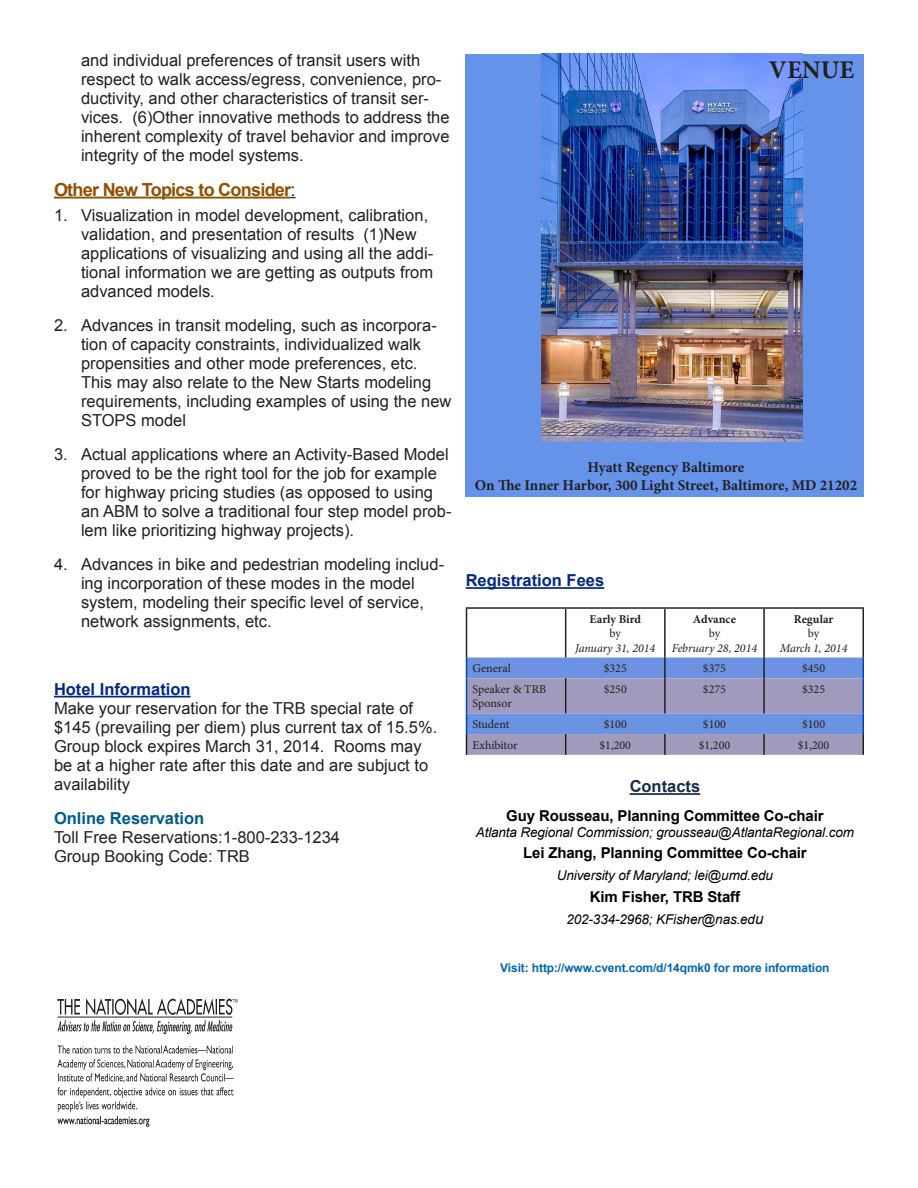
<style>
.page{position:relative;width:918px;height:1188px;background:#fff}
.page>*{position:absolute;margin:0;border:0;box-sizing:border-box;transform-origin:0 0}
.t1{font:700 25.5px "Minion Pro";color:#231f20}
.t2{font:700 18px "Arial";letter-spacing:-.04em;color:#8f5100}
.List_Paragraph{font:16.5px/19px "Arial";color:#231f20}
.List_Paragraph-2{font:700 16.5px "Arial";color:#032785}
.t3{font:700 16.5px "Arial";color:#172c4b}
.t4{font:700 15px "Arial";letter-spacing:-.01em;color:#000}
.t5{font:700 15px "Minion Pro";color:#231f20}
.t6{font:italic 13.5px "Arial";letter-spacing:-.01em;color:#000}
.t7{font:12px/14.4px "Minion Pro";color:#231f20}
.t8{font:700 12px "Arial";letter-spacing:-.01em;color:#0167b4}
.t9{font:italic 12px "Minion Pro";color:#231f20}
.t10{font:700 12px "Minion Pro";color:#231f20}
.s1{font-weight:400;color:#231f20}
.s2{font-weight:700;color:#032785}
.s3{font-weight:700;color:#005b8e}
.s4{font-size:15px}
</style>
<div class="page">
<div style="left:466px;top:54px;width:398px;height:443px;background:#6593e9"></div>
<hr style="left:54px;top:197px;width:237px;height:2px;background:#8f5100">
<hr style="left:54px;top:696px;width:137px;height:2px;background:#032785">
<hr style="left:466px;top:587px;width:138px;height:2px;background:#032785">
<hr style="left:565px;top:609px;width:1px;height:49px;background:#231f20">
<hr style="left:664px;top:609px;width:2px;height:49px;background:#231f20">
<hr style="left:763px;top:609px;width:2px;height:49px;background:#231f20">
<hr style="left:466px;top:607px;width:100px;height:2px;background:#231f20">
<hr style="left:466px;top:609px;width:1px;height:49px;background:#231f20">
<hr style="left:566px;top:607px;width:99px;height:2px;background:#231f20">
<hr style="left:665px;top:607px;width:99px;height:2px;background:#231f20">
<hr style="left:764px;top:607px;width:100px;height:2px;background:#231f20">
<hr style="left:862px;top:609px;width:2px;height:49px;background:#231f20">
<hr style="left:862px;top:658px;width:2px;height:20px;background:#0046ae">
<hr style="left:862px;top:678px;width:2px;height:35px;background:#0046ae">
<hr style="left:862px;top:713px;width:2px;height:21px;background:#0046ae">
<svg style="left:466px;top:658px;width:397px;height:97px;background:#8996cb"></svg>
<hr style="left:664px;top:734px;width:2px;height:21px;background:#231f20">
<hr style="left:763px;top:734px;width:2px;height:21px;background:#231f20">
<hr style="left:862px;top:734px;width:2px;height:21px;background:#231f20">
<hr style="left:630px;top:793px;width:70px;height:2px;background:#172c4b">
<img style="left:541px;top:54px;width:261px;height:388px">
<img style="left:57px;top:998px;width:181px;height:129px">
<p class="List_Paragraph" style="left:81px;top:51px;width:370px">and individual preferences of transit users with respect to walk access/egress, convenience, pro&shy;ductivity, and other characteristics of transit ser&shy;vices. (6)Other innovative methods to address the inherent complexity of travel behavior and improve integrity of the model systems.</p>
<p class="t2" style="left:54px;top:178px;width:243px">Other New Topics to Consider<span class="s1">:</span></p>
<p class="List_Paragraph" style="left:81px;top:206px;width:354px;text-indent:-27px">1. Visualization in model development, calibration, validation, and presentation of results (1)New applications of visualizing and using all the addi&shy;tional information we are getting as outputs from advanced models.</p>
<p class="List_Paragraph" style="left:81px;top:316px;width:372px;text-indent:-27px">2. Advances in transit modeling, such as incorpora&shy;tion of capacity constraints, individualized walk propensities and other mode preferences, etc.<br>This may also relate to the New Starts modeling requirements, including examples of using the new STOPS model</p>
<p class="List_Paragraph" style="left:81px;top:445px;width:372px;text-indent:-27px">3. Actual applications where an Activity-Based Model proved to be the right tool for the job for example for highway pricing studies (as opposed to using an ABM to solve a traditional four step model prob&shy;lem like prioritizing highway projects).</p>
<p class="List_Paragraph" style="left:81px;top:555px;width:365px;text-indent:-27px">4. Advances in bike and pedestrian modeling includ&shy;ing incorporation of these modes in the model system, modeling their specific level of service, network assignments, etc.</p>
<p class="List_Paragraph" style="left:54px;top:680px;width:385px"><span class="s2">Hotel Information<br></span>Make your reservation for the TRB special rate of $145 (prevailing per diem) plus current tax of 15.5%.<br>Group block expires March 31, 2014. Rooms may be at a higher rate after this date and are subjuct to availability</p>
<p class="List_Paragraph" style="left:54px;top:809px;width:288px"><span class="s3">Online Reservation<br></span>Toll Free Reservations:1-800-233-1234<br>Group Booking Code: TRB</p>
<p class="t1" style="left:769px;top:52px;width:87px">VENUE</p>
<p class="t5" style="left:588px;top:456px;width:158px">Hyatt Regency Baltimore</p>
<p class="t5" style="left:475px;top:474px;width:384px">On The Inner Harbor, 300 Light Street, Baltimore, MD 21202</p>
<p class="List_Paragraph-2" style="left:466px;top:570px;width:140px">Registration Fees</p>
<p class="t10" style="left:590px;top:610px;width:53px">Early Bird</p>
<p class="t7" style="left:610px;top:626px;width:13px">by</p>
<p class="t9" style="left:575px;top:640px;width:82px">January 31, 2014</p>
<p class="t10" style="left:693px;top:610px;width:44px">Advance</p>
<p class="t7" style="left:709px;top:626px;width:13px">by</p>
<p class="t9" style="left:672px;top:640px;width:87px">February 28, 2014</p>
<p class="t10" style="left:794px;top:610px;width:41px">Regular</p>
<p class="t7" style="left:808px;top:626px;width:13px">by</p>
<p class="t9" style="left:780px;top:640px;width:69px">March 1, 2014</p>
<p class="t7" style="left:472px;top:661px;width:40px">General</p>
<p class="t7" style="left:604px;top:661px;width:25px">$325</p>
<p class="t7" style="left:703px;top:661px;width:25px">$375</p>
<p class="t7" style="left:802px;top:661px;width:25px">$450</p>
<p class="t7" style="left:472px;top:682px;width:75px">Speaker &amp; TRB<br>Sponsor</p>
<p class="t7" style="left:604px;top:682px;width:25px">$250</p>
<p class="t7" style="left:703px;top:682px;width:25px">$275</p>
<p class="t7" style="left:802px;top:682px;width:25px">$325</p>
<p class="t7" style="left:472px;top:717px;width:38px">Student</p>
<p class="t7" style="left:604px;top:717px;width:25px">$100</p>
<p class="t7" style="left:703px;top:717px;width:25px">$100</p>
<p class="t7" style="left:802px;top:717px;width:25px">$100</p>
<p class="t7" style="left:472px;top:738px;width:47px">Exhibitor</p>
<p class="t7" style="left:600px;top:738px;width:33px">$1,200</p>
<p class="t7" style="left:699px;top:738px;width:33px">$1,200</p>
<p class="t7" style="left:798px;top:738px;width:33px">$1,200</p>
<p class="t3" style="left:630px;top:776px;width:72px">Contacts</p>
<p class="t4" style="left:506px;top:806px;width:319px">Guy Rousseau, Planning Committee Co-chair</p>
<p class="t6" style="left:476px;top:823px;width:380px">Atlanta Regional Commission; grousseau@AtlantaRegional.com</p>
<p class="t4" style="left:523px;top:843px;width:285px">Lei Zhang, Planning Committee Co-chair</p>
<p class="t6" style="left:557px;top:867px;width:218px">University of Maryland; lei@umd.edu</p>
<p class="t4" style="left:590px;top:887px;width:152px">Kim Fisher, TRB Staff</p>
<p class="t6" style="left:567px;top:910px;width:198px">202-334-2968; KFisher@nas.ed<span class="s4">u</span></p>
<p class="t8" style="left:500px;top:959px;width:331px">Visit: http://www.cvent.com/d/14qmk0 for more information</p>
</div>
